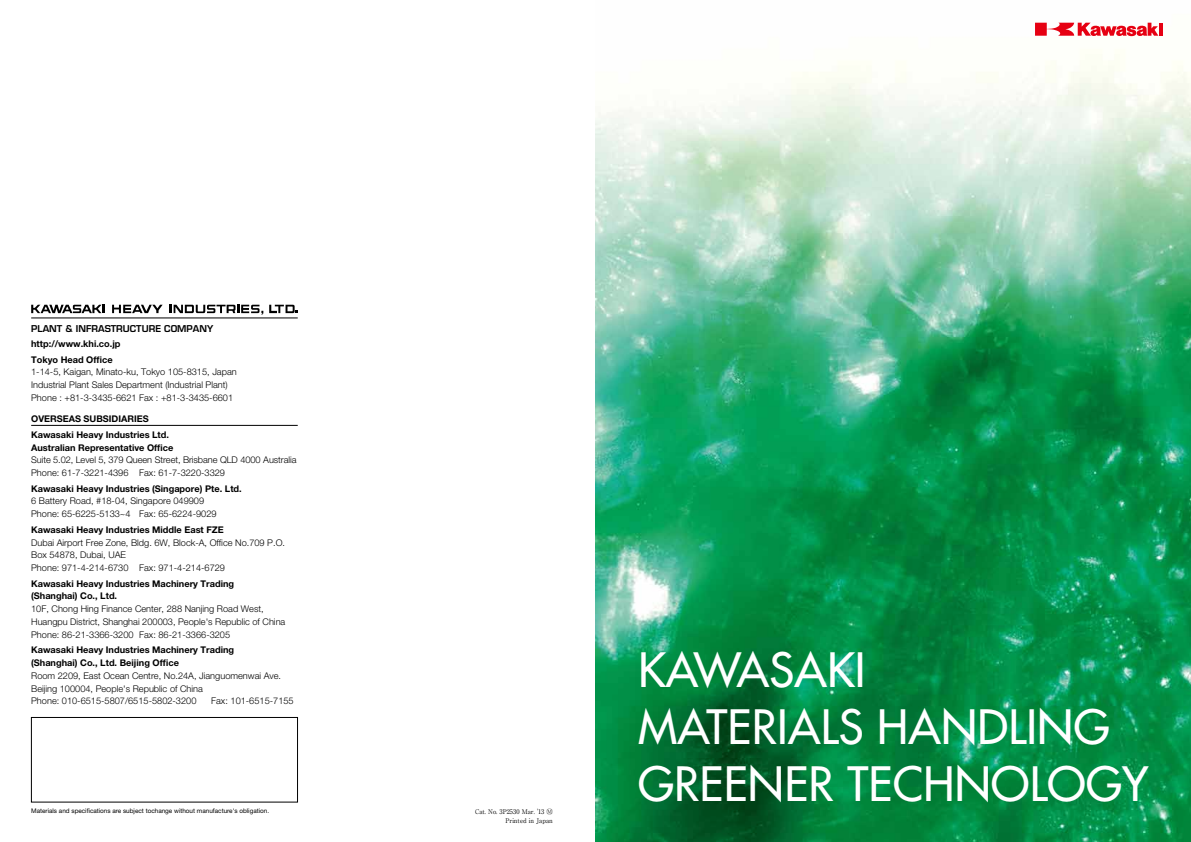
<style>
.page{position:relative;width:1191px;height:842px;background:#fff}
.page>*{position:absolute;margin:0;border:0;box-sizing:border-box;transform-origin:0 0}
.t1{font:46.1px/57px "Futura";letter-spacing:.005em;color:#fff}
.t2{font:300 9.2px/12.8px "Helvetica Neue";color:#000}
.t3{font:700 9.2px/15.6px "Helvetica Neue";color:#000}
.t4{font:600 9.2px "Eurostile";color:#000}
.t5{font:6.4px "Helvetica Neue";color:#000}
.t6{font:6.4px "Ryumin Pro";color:#000}
</style>
<div class="page">
<img style="left:595px;top:22px;width:596px;height:820px">
<svg style="left:1035px;top:23px;width:127px;height:13px"></svg>
<div style="left:31px;top:717px;width:267px;height:85px;border:1px solid #000"></div>
<hr style="left:31px;top:317px;width:267px;height:1px;background:#000">
<hr style="left:31px;top:425px;width:267px;height:1px;background:#000">
<svg style="left:269px;top:305px;width:29px;height:8px"></svg>
<svg style="left:169px;top:305px;width:94px;height:10px"></svg>
<svg style="left:112px;top:305px;width:51px;height:8px"></svg>
<svg style="left:31px;top:305px;width:73px;height:8px"></svg>
<p class="t4" style="left:31px;top:322px;width:183px">PLANT &amp; INFRASTRUCTURE COMPANY</p>
<p class="t3" style="left:31px;top:336px;width:91px">http://www.khi.co.jp<br>Tokyo Head Office</p>
<p class="t2" style="left:31px;top:366px;width:207px">1-14-5, Kaigan, Minato-ku, Tokyo 105-8315, Japan<br>Industrial Plant Sales Department (Industrial Plant)<br>Phone : +81-3-3435-6621 Fax : +81-3-3435-6601</p>
<p class="t3" style="left:31px;top:411px;width:139px">OVERSEAS SUBSIDIARIES<br>Kawasaki Heavy Industries Ltd.</p>
<p class="t3" style="left:31px;top:439px;width:144px">Australian Representative Office</p>
<p class="t2" style="left:31px;top:453px;width:267px">Suite 5.02, Level 5, 379 Queen Street, Brisbane QLD 4000 Australia<br>Phone: 61-7-3221-4396 Fax: 61-7-3220-3329</p>
<p class="t3" style="left:31px;top:480px;width:212px">Kawasaki Heavy Industries (Singapore) Pte. Ltd.</p>
<p class="t2" style="left:31px;top:495px;width:187px">6 Battery Road, #18-04, Singapore 049909<br>Phone: 65-6225-5133~4 Fax: 65-6224-9029</p>
<p class="t3" style="left:31px;top:521px;width:194px">Kawasaki Heavy Industries Middle East FZE</p>
<p class="t2" style="left:31px;top:536px;width:255px">Dubai Airport Free Zone, Bldg. 6W, Block-A, Office No.709 P.O.<br>Box 54878, Dubai, UAE<br>Phone: 971-4-214-6730 Fax: 971-4-214-6729</p>
<p class="t3" style="left:31px;top:577px;width:204px;line-height:12.8px">Kawasaki Heavy Industries Machinery Trading (Shanghai) Co., Ltd.</p>
<p class="t2" style="left:31px;top:602px;width:256px">10F, Chong Hing Finance Center, 288 Nanjing Road West,<br>Huangpu District, Shanghai 200003, People's Republic of China<br>Phone: 86-21-3366-3200 Fax: 86-21-3366-3205</p>
<p class="t3" style="left:31px;top:643px;width:204px;line-height:12.8px">Kawasaki Heavy Industries Machinery Trading (Shanghai) Co., Ltd. Beijing Office</p>
<p class="t2" style="left:31px;top:669px;width:251px">Room 2209, East Ocean Centre, No.24A, Jianguomenwai Ave.<br>Beijing 100004, People's Republic of China<br>Phone: 010-6515-5807/6515-5802-3200</p>
<p class="t2" style="left:211px;top:694px;width:84px">Fax: 101-6515-7155</p>
<p class="t5" style="left:31px;top:806px;width:239px">Materials and specifications are subject tochange without manufacture's obligation.</p>
<p class="t6" style="left:475px;top:806px;width:79px">Cat. No. 3P2530 Mar. '13 Ⓜ</p>
<p class="t6" style="left:505px;top:815px;width:49px">Printed in Japan</p>
<h1 class="t1" style="left:638px;top:641px;width:473px">KAWASAKI<br>MATERIALS HANDLING</h1>
<h1 class="t1" style="left:638px;top:755px;width:512px">GREENER TECHNOLOGY</h1>
</div>
